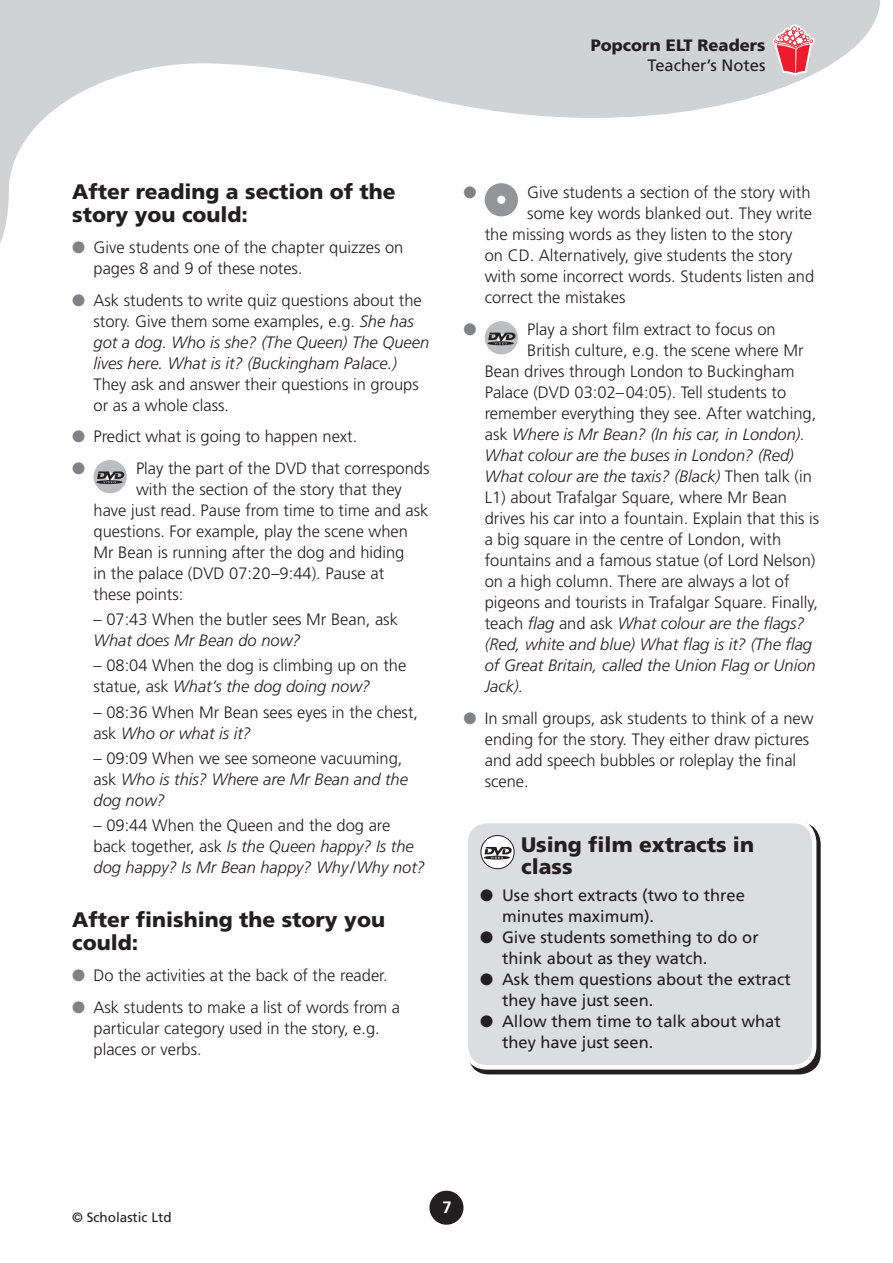
<style>
.page{position:relative;width:893px;height:1263px;background:#fff}
.page>*{position:absolute;margin:0;border:0;box-sizing:border-box;transform-origin:0 0}
.t1{font:900 21px/22.5px "Frutiger";color:#231f20}
.t2{font:300 16.5px/21px "Frutiger";color:#231f20}
.t3{font:italic 300 16.5px/21px "Frutiger";color:#231f20}
.t4{font:16.5px/21px "Frutiger";color:#231f20}
.t5{font:900 16.5px "Frutiger";color:#231f20}
.t6{font:16.5px "Zapf Dingbats ITC";color:#808285}
.t7{font:700 16.5px "Frutiger";color:#fff}
.t8{font:13.5px "Frutiger";color:#231f20}
.s1{color:#808285}
.s2{font-style:normal}
.s3{font-style:italic}
</style>
<div class="page">
<svg style="left:0;top:0;width:880px;height:243px"></svg>
<div style="left:429px;top:1191px;width:34px;height:34px;background:#231f20;border-radius:50%"></div>
<svg style="left:772px;top:25px;width:43px;height:51px;background:#e8949c"></svg>
<div style="left:94px;top:460px;width:33px;height:33px;background:#bcbdc0;border-radius:50%"></div>
<svg style="left:96px;top:471px;width:29px;height:13px"></svg>
<div style="left:485px;top:183px;width:33px;height:33px;background:#939598;border-radius:50%"></div>
<div style="left:498px;top:196px;width:7px;height:7px;background:#fff;border-radius:50%"></div>
<div style="left:497px;top:196px;width:8px;height:8px;border:2px solid #fff;border-radius:50%"></div>
<div style="left:485px;top:321px;width:33px;height:33px;background:#bcbdc0;border-radius:50%"></div>
<svg style="left:488px;top:333px;width:28px;height:12px"></svg>
<div style="left:468px;top:822px;width:353px;height:252px;background:#231f20;border-radius:21px"></div>
<div style="left:466px;top:821px;width:348px;height:246px;background:#dcdddf;border-radius:21px"></div>
<div style="left:463px;top:819px;width:353px;height:251px;border:4px solid #fff;border-radius:21px"></div>
<svg style="left:481px;top:835px;width:33px;height:34px"></svg>
<div style="left:481px;top:835px;width:33px;height:34px;border:1px solid #231f20;border-radius:50%"></div>
<svg style="left:484px;top:847px;width:28px;height:12px"></svg>
<p class="t5" style="left:591px;top:35px;width:176px">Popcorn ELT Readers</p>
<p class="t4" style="left:647px;top:54px;width:119px">Teacher’s Notes</p>
<p class="t1" style="left:72px;top:180px;width:325px">After reading a section of the story you could:</p>
<p class="t2" style="left:94px;top:237px;width:311px;text-indent:-21px"><span class="s1">●</span> Give students one of the chapter quizzes on pages 8 and 9 of these notes.</p>
<p class="t3" style="left:94px;top:289px;width:337px;text-indent:-21px"><span class="s1">●</span> <span class="s2">Ask students to write quiz questions about the story. Give them some examples, e.g.</span> She has got a dog. Who is she? (The Queen) The Queen lives here. What is it? (Buckingham Palace.)</p>
<p class="t2" style="left:94px;top:373px;width:327px">They ask and answer their questions in groups or as a whole class.</p>
<p class="t2" style="left:72px;top:426px;width:287px"><span class="s1">●</span> Predict what is going to happen next.</p>
<p class="t6" style="left:72px;top:460px;width:15px">●</p>
<p class="t2" style="left:136px;top:457px;width:295px">Play the part of the DVD that corresponds</p>
<p class="t2" style="left:136px;top:478px;width:267px">with the section of the story that they</p>
<p class="t2" style="left:94px;top:499px;width:336px">have just read. Pause from time to time and ask</p>
<p class="t2" style="left:94px;top:520px;width:316px">questions. For example, play the scene when</p>
<p class="t2" style="left:94px;top:541px;width:312px">Mr Bean is running after the dog and hiding</p>
<p class="t2" style="left:94px;top:562px;width:292px">in the palace (DVD 07:20–9:44). Pause at</p>
<p class="t2" style="left:94px;top:583px;width:91px">these points:</p>
<p class="t2" style="left:94px;top:609px;width:306px">– 07:43 When the butler sees Mr Bean, ask</p>
<p class="t3" style="left:94px;top:630px;width:209px">What does Mr Bean do now?</p>
<p class="t2" style="left:94px;top:655px;width:314px">– 08:04 When the dog is climbing up on the statue, ask <span class="s3">What’s the dog doing now?</span></p>
<p class="t2" style="left:94px;top:701px;width:326px">– 08:36 When Mr Bean sees eyes in the chest, ask <span class="s3">Who or what is it?</span></p>
<p class="t3" style="left:94px;top:747px;width:316px"><span class="s2">– 09:09 When we see someone vacuuming, ask</span> Who is this? Where are Mr Bean and the dog now?</p>
<p class="t3" style="left:94px;top:815px;width:333px"><span class="s2">– 09:44 When the Queen and the dog are back together, ask</span> Is the Queen happy? Is the dog happy? Is Mr Bean happy? Why/Why not?</p>
<p class="t1" style="left:72px;top:908px;width:314px">After finishing the story you could:</p>
<p class="t2" style="left:72px;top:965px;width:317px"><span class="s1">●</span> Do the activities at the back of the reader.</p>
<p class="t2" style="left:94px;top:996px;width:308px;text-indent:-21px"><span class="s1">●</span> Ask students to make a list of words from a particular category used in the story, e.g. places or verbs.</p>
<p class="t6" style="left:463px;top:185px;width:15px">●</p>
<p class="t2" style="left:527px;top:182px;width:285px">Give students a section of the story with</p>
<p class="t2" style="left:527px;top:203px;width:286px">some key words blanked out. They write</p>
<p class="t2" style="left:485px;top:224px;width:309px">the missing words as they listen to the story</p>
<p class="t2" style="left:485px;top:245px;width:309px">on CD. Alternatively, give students the story</p>
<p class="t2" style="left:485px;top:266px;width:331px">with some incorrect words. Students listen and</p>
<p class="t2" style="left:485px;top:287px;width:142px">correct the mistakes</p>
<p class="t6" style="left:463px;top:321px;width:15px">●</p>
<p class="t2" style="left:527px;top:319px;width:250px">Play a short film extract to focus on</p>
<p class="t2" style="left:527px;top:340px;width:278px">British culture, e.g. the scene where Mr</p>
<p class="t2" style="left:485px;top:361px;width:311px">Bean drives through London to Buckingham</p>
<p class="t2" style="left:485px;top:382px;width:303px">Palace (DVD 03:02–04:05). Tell students to</p>
<p class="t2" style="left:485px;top:403px;width:333px">remember everything they see. After watching,</p>
<p class="t3" style="left:485px;top:424px;width:322px"><span class="s2">ask</span> Where is Mr Bean? (In his car, in London).</p>
<p class="t3" style="left:485px;top:445px;width:311px">What colour are the buses in London? (Red)</p>
<p class="t3" style="left:485px;top:466px;width:329px">What colour are the taxis? (Black) <span class="s2">Then talk (in</span></p>
<p class="t2" style="left:485px;top:487px;width:304px">L1) about Trafalgar Square, where Mr Bean</p>
<p class="t2" style="left:485px;top:508px;width:336px">drives his car into a fountain. Explain that this is</p>
<p class="t2" style="left:485px;top:529px;width:298px">a big square in the centre of London, with</p>
<p class="t2" style="left:485px;top:550px;width:332px">fountains and a famous statue (of Lord Nelson)</p>
<p class="t2" style="left:485px;top:571px;width:306px">on a high column. There are always a lot of</p>
<p class="t2" style="left:485px;top:592px;width:335px">pigeons and tourists in Trafalgar Square. Finally,</p>
<p class="t3" style="left:485px;top:613px;width:321px"><span class="s2">teach</span> flag <span class="s2">and ask</span> What colour are the flags?</p>
<p class="t3" style="left:485px;top:634px;width:329px">(Red, white and blue) What flag is it? (The flag</p>
<p class="t3" style="left:485px;top:655px;width:332px">of Great Britain, called the Union Flag or Union</p>
<p class="t3" style="left:485px;top:676px;width:40px">Jack).</p>
<p class="t2" style="left:485px;top:707px;width:330px;text-indent:-21px"><span class="s1">●</span> In small groups, ask students to think of a new ending for the story. They either draw pictures and add speech bubbles or roleplay the final scene.</p>
<p class="t1" style="left:521px;top:833px;width:234px">Using film extracts in class</p>
<p class="t4" style="left:502px;top:885px;width:244px;text-indent:-22px">● Use short extracts (two to three minutes maximum).</p>
<p class="t4" style="left:502px;top:927px;width:258px;text-indent:-22px">● Give students something to do or think about as they watch.</p>
<p class="t4" style="left:502px;top:969px;width:290px;text-indent:-22px">● Ask them questions about the extract they have just seen.</p>
<p class="t4" style="left:502px;top:1011px;width:280px;text-indent:-22px">● Allow them time to talk about what they have just seen.</p>
<p class="t8" style="left:72px;top:1210px;width:101px">© Scholastic Ltd</p>
<p class="t7" style="left:442px;top:1198px;width:11px">7</p>
</div>
